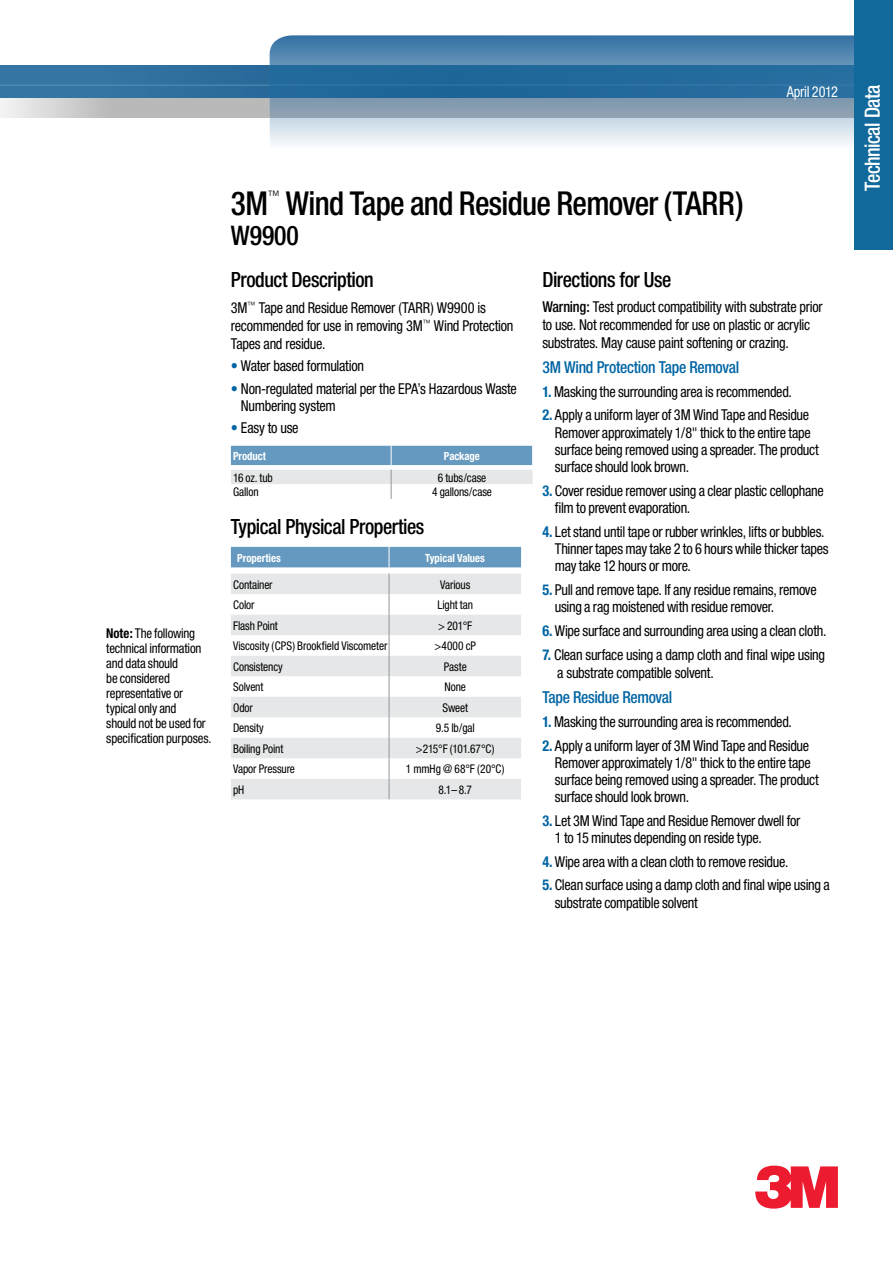
<style>
.page{position:relative;width:893px;height:1263px;background:#fff}
.page>*{position:absolute;margin:0;border:0;box-sizing:border-box;transform-origin:0 0}
.t1{font:500 condensed 33px "Helvetica Neue";letter-spacing:-.025em;color:#000;scale:.95 1}
.t2{font:500 condensed 27px "Helvetica Neue";color:#000;scale:.95 1}
.t3{font:500 condensed 21px "Helvetica Neue";letter-spacing:-.025em;color:#000;scale:.95 1}
.t4{font:500 condensed 21px "Helvetica Neue";letter-spacing:-.025em;color:#fff;scale:.95 1}
.t5{font:500 condensed 16.5px "Helvetica Neue";letter-spacing:-.02em;color:#0065a4;scale:.95 1}
.t6{font:condensed 15px/17.2px "Helvetica Neue";letter-spacing:-.02em;color:#000;scale:.95 1}
.t7{font:condensed 15px "Helvetica Neue";letter-spacing:-.02em;color:#fff;scale:.95 1}
.t8{font:condensed 13.5px/15px "Helvetica Neue";letter-spacing:-.015em;color:#000;scale:.95 1}
.t9{font:300 condensed 13.05px "Helvetica Neue";color:#000;scale:.95 1}
.t10{font:condensed 12px "Helvetica Neue";letter-spacing:-.01em;color:#000;scale:.95 1}
.t11{font:700 condensed 11.25px "Helvetica Neue";letter-spacing:-.005em;color:#fff;scale:.95 1}
.s1{font-weight:700}
.s2{color:#0065a4}
.s3{font-weight:500}
.s4{font-weight:700;color:#0065a4}
</style>
<div class="page">
<svg style="left:755px;top:1165px;width:83px;height:43px"></svg>
<svg style="left:231px;top:446px;width:302px;height:53px"></svg>
<svg style="left:231px;top:546px;width:290px;height:28px"></svg>
<svg style="left:231px;top:574px;width:290px;height:225px;fill:#e6e7e8"></svg>
<div style="left:231px;top:547px;width:290px;height:20px;background:#6599bf"></div>
<svg style="left:389px;top:574px;width:1px;height:225px"></svg>
<svg style="left:1px;top:98px;width:269px;height:19px;background:#c5c4c5"></svg>
<svg style="left:270px;top:35px;width:584px;height:109px;background:#8dabc4"></svg>
<div style="left:0;top:66px;width:893px;height:32px;background:linear-gradient(to right,#3071a0,#1e679a)"></div>
<div style="left:854px;top:0;width:39px;height:250px;background:#11699c"></div>
<p class="t8" style="left:106px;top:626px;width:112px"><span class="s1">Note:</span> The following technical information and data should<br>be considered representative or typical only and<br>should not be used for specification purposes.</p>
<h1 class="t1" style="left:231px;top:183px;width:41px">3M</h1>
<p class="t9" style="left:268px;top:188px;width:14px">™</p>
<h1 class="t1" style="left:286px;top:183px;width:483px">Wind Tape and Residue Remover (TARR)</h1>
<h2 class="t2" style="left:231px;top:219px;width:73px">W9900</h2>
<p class="t7" style="left:787px;top:83px;width:55px">April 2012</p>
<h3 class="t4" style="left:860px;top:191px;width:114px;rotate:-90deg">Technical Data</h3>
<h3 class="t3" style="left:231px;top:266px;width:152px">Product Description</h3>
<p class="t6" style="left:231px;top:299px;width:299px;line-height:18px">3M<sup>™</sup> Tape and Residue Remover (TARR) W9900 is recommended for use in removing 3M<sup>™</sup> Wind Protection<br>Tapes and residue.</p>
<p class="t6" style="left:231px;top:357px;width:142px"><span class="s2">•</span> Water based formulation</p>
<p class="t6" style="left:241px;top:379px;width:292px;text-indent:-10px"><span class="s2">•</span> Non-regulated material per the EPA’s Hazardous Waste<br>Numbering system</p>
<p class="t6" style="left:231px;top:419px;width:73px"><span class="s2">•</span> Easy to use</p>
<p class="t11" style="left:233px;top:449px;width:36px">Product</p>
<p class="t11" style="left:444px;top:449px;width:39px">Package</p>
<p class="t10" style="left:233px;top:471px;width:43px">16 oz. tub</p>
<p class="t10" style="left:438px;top:471px;width:53px">6 tubs/case</p>
<p class="t10" style="left:233px;top:485px;width:28px">Gallon</p>
<p class="t10" style="left:432px;top:485px;width:64px">4 gallons/case</p>
<h3 class="t3" style="left:231px;top:514px;width:205px">Typical Physical Properties</h3>
<p class="t11" style="left:237px;top:551px;width:47px">Properties</p>
<p class="t11" style="left:425px;top:551px;width:64px">Typical Values</p>
<p class="t10" style="left:233px;top:577px;width:43px">Container</p>
<p class="t10" style="left:440px;top:577px;width:33px">Various</p>
<p class="t10" style="left:233px;top:598px;width:24px">Color</p>
<p class="t10" style="left:437px;top:598px;width:39px">Light tan</p>
<p class="t10" style="left:233px;top:618px;width:49px">Flash Point</p>
<p class="t10" style="left:438px;top:618px;width:38px">&gt; 201°F</p>
<p class="t10" style="left:233px;top:639px;width:164px">Viscosity (CPS) Brookfield Viscometer</p>
<p class="t10" style="left:434px;top:639px;width:45px">&gt;4000 cP</p>
<p class="t10" style="left:233px;top:659px;width:54px">Consistency</p>
<p class="t10" style="left:444px;top:659px;width:26px">Paste</p>
<p class="t10" style="left:233px;top:680px;width:33px">Solvent</p>
<p class="t10" style="left:444px;top:680px;width:24px">None</p>
<p class="t10" style="left:233px;top:700px;width:22px">Odor</p>
<p class="t10" style="left:442px;top:700px;width:29px">Sweet</p>
<p class="t10" style="left:233px;top:721px;width:34px">Density</p>
<p class="t10" style="left:436px;top:721px;width:43px">9.5 lb/gal</p>
<p class="t10" style="left:233px;top:742px;width:55px">Boiling Point</p>
<p class="t10" style="left:416px;top:742px;width:84px">&gt;215°F (101.67°C)</p>
<p class="t10" style="left:233px;top:762px;width:67px">Vapor Pressure</p>
<p class="t10" style="left:406px;top:762px;width:105px">1 mmHg @ 68°F (20°C)</p>
<p class="t10" style="left:233px;top:783px;width:13px">pH</p>
<p class="t10" style="left:438px;top:783px;width:37px">8.1– 8.7</p>
<h3 class="t3" style="left:542px;top:266px;width:137px">Directions for Use</h3>
<p class="t6" style="left:542px;top:298px;width:297px;line-height:17.7px"><span class="s3">Warning:</span> Test product compatibility with substrate prior to use. Not recommended for use on plastic or acrylic substrates. May cause paint softening or crazing.</p>
<p class="t5" style="left:542px;top:357px;width:209px">3M Wind Protection Tape Removal</p>
<p class="t6" style="left:542px;top:383px;width:264px"><span class="s4">1.</span> Masking the surrounding area is recommended.</p>
<p class="t6" style="left:555px;top:406px;width:279px;text-indent:-13px"><span class="s4">2.</span> Apply a uniform layer of 3M Wind Tape and Residue Remover approximately 1/8" thick to the entire tape surface being removed using a spreader. The product surface should look brown.</p>
<p class="t6" style="left:555px;top:482px;width:285px;text-indent:-12px"><span class="s4">3.</span> Cover residue remover using a clear plastic cellophane film to prevent evaporation.</p>
<p class="t6" style="left:555px;top:523px;width:290px;text-indent:-12px"><span class="s4">4.</span> Let stand until tape or rubber wrinkles, lifts or bubbles.<br>Thinner tapes may take 2 to 6 hours while thicker tapes may take 12 hours or more.</p>
<p class="t6" style="left:555px;top:581px;width:277px;text-indent:-12px"><span class="s4">5.</span> Pull and remove tape. If any residue remains, remove using a rag moistened with residue remover.</p>
<p class="t6" style="left:542px;top:622px;width:301px"><span class="s4">6.</span> Wipe surface and surrounding area using a clean cloth.</p>
<p class="t6" style="left:557px;top:646px;width:283px;text-indent:-15px"><span class="s4">7.</span> Clean surface using a damp cloth and final wipe using a substrate compatible solvent.</p>
<p class="t5" style="left:542px;top:687px;width:138px">Tape Residue Removal</p>
<p class="t6" style="left:542px;top:713px;width:264px"><span class="s4">1.</span> Masking the surrounding area is recommended.</p>
<p class="t6" style="left:555px;top:736px;width:279px;text-indent:-13px"><span class="s4">2.</span> Apply a uniform layer of 3M Wind Tape and Residue Remover approximately 1/8" thick to the entire tape surface being removed using a spreader. The product surface should look brown.</p>
<p class="t6" style="left:555px;top:812px;width:260px;text-indent:-12px"><span class="s4">3.</span> Let 3M Wind Tape and Residue Remover dwell for<br>1 to 15 minutes depending on reside type.</p>
<p class="t6" style="left:542px;top:853px;width:261px"><span class="s4">4.</span> Wipe area with a clean cloth to remove residue.</p>
<p class="t6" style="left:555px;top:876px;width:291px;text-indent:-12px"><span class="s4">5.</span> Clean surface using a damp cloth and final wipe using a substrate compatible solvent</p>
</div>
